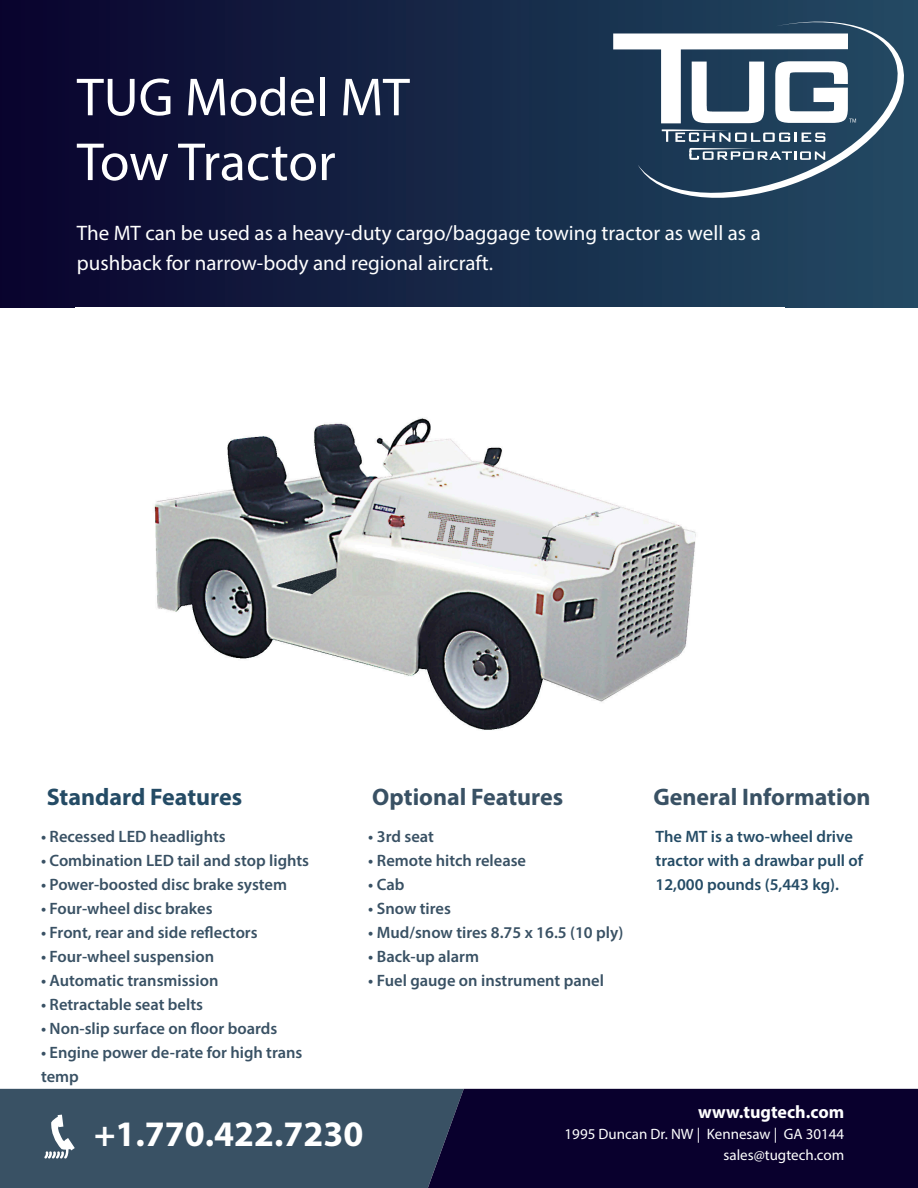
<style>
.page{position:relative;width:918px;height:1188px;background:#fff}
.page>*{position:absolute;margin:0;border:0;box-sizing:border-box;transform-origin:0 0}
.Headline_2{font:54px "Myriad Pro";color:#fff}
.t1{font:700 36px "Myriad Pro";color:#fff}
.Features{font:700 24px "Myriad Pro";color:#395164}
.Features-2{font:700 24px "Myriad Pro";color:#244b65}
.Intro_text{font:21px/30px "Myriad Pro";color:#fff}
.web_address{font:700 18px "Myriad Pro";color:#fff}
.InsideFeatures{font:600 16.5px/24px "Myriad Pro";color:#395164}
.InsideFeatures-2{font:600 16.5px/24px "Myriad Pro";color:#244b65}
.address{font:15px "Myriad Pro";color:#fff}
</style>
<div class="page">
<div style="left:0;top:1089px;width:428px;height:99px;background:#395164"></div>
<div style="left:0;top:0;width:918px;height:308px;background:linear-gradient(to right,#09032d,#224b63)"></div>
<img style="left:154px;top:417px;width:542px;height:313px">
<svg style="left:44px;top:1115px;width:31px;height:44px"></svg>
<div style="left:428px;top:1089px;width:490px;height:99px;background:#09002d"></div>
<svg style="left:638px;top:22px;width:266px;height:176px;fill:#21435f"></svg>
<svg style="left:662px;top:129px;width:163px;height:13px"></svg>
<svg style="left:689px;top:148px;width:136px;height:12px"></svg>
<svg style="left:613px;top:34px;width:243px;height:89px"></svg>
<p class="Headline_2" style="left:77px;top:64px;width:334px">TUG Model MT</p>
<p class="Headline_2" style="left:77px;top:129px;width:260px">Tow Tractor</p>
<p class="Intro_text" style="left:77px;top:218px;width:685px">The MT can be used as a heavy-duty cargo/baggage towing tractor as well as a pushback for narrow-body and regional aircraft.</p>
<p class="Features-2" style="left:47px;top:782px;width:197px">Standard Features</p>
<p class="InsideFeatures" style="left:41px;top:824px;width:186px">• Recessed LED headlights</p>
<p class="InsideFeatures" style="left:41px;top:848px;width:270px">• Combination LED tail and stop lights</p>
<p class="InsideFeatures" style="left:41px;top:872px;width:248px">• Power-boosted disc brake system</p>
<p class="InsideFeatures" style="left:41px;top:896px;width:173px">• Four-wheel disc brakes</p>
<p class="InsideFeatures" style="left:41px;top:920px;width:218px">• Front, rear and side reflectors</p>
<p class="InsideFeatures" style="left:41px;top:944px;width:175px">• Four-wheel suspension</p>
<p class="InsideFeatures" style="left:41px;top:968px;width:179px">• Automatic transmission</p>
<p class="InsideFeatures" style="left:41px;top:992px;width:164px">• Retractable seat belts</p>
<p class="InsideFeatures" style="left:41px;top:1016px;width:238px">• Non-slip surface on floor boards</p>
<p class="InsideFeatures" style="left:41px;top:1040px;width:263px">• Engine power de-rate for high trans temp</p>
<p class="Features" style="left:372px;top:782px;width:193px">Optional Features</p>
<p class="InsideFeatures" style="left:368px;top:824px;width:67px">• 3rd seat</p>
<p class="InsideFeatures" style="left:368px;top:848px;width:159px">• Remote hitch release</p>
<p class="InsideFeatures" style="left:368px;top:872px;width:38px">• Cab</p>
<p class="InsideFeatures" style="left:368px;top:896px;width:84px">• Snow tires</p>
<p class="InsideFeatures" style="left:368px;top:920px;width:257px">• Mud/snow tires 8.75 x 16.5 (10 ply)</p>
<p class="InsideFeatures" style="left:368px;top:944px;width:112px">• Back-up alarm</p>
<p class="InsideFeatures" style="left:368px;top:968px;width:237px">• Fuel gauge on instrument panel</p>
<p class="Features" style="left:653px;top:782px;width:219px">General Information</p>
<p class="InsideFeatures-2" style="left:656px;top:824px;width:209px">The MT is a two-wheel drive tractor with a drawbar pull of<br>12,000 pounds (5,443 kg).</p>
<p class="t1" style="left:94px;top:1110px;width:271px">+1.770.422.7230</p>
<p class="web_address" style="left:698px;top:1100px;width:148px">www.tugtech.com</p>
<p class="address" style="left:565px;top:1124px;width:281px">1995 Duncan Dr. NW | Kennesaw | GA 30144</p>
<p class="address" style="left:724px;top:1145px;width:122px">sales@tugtech.com</p>
</div>
